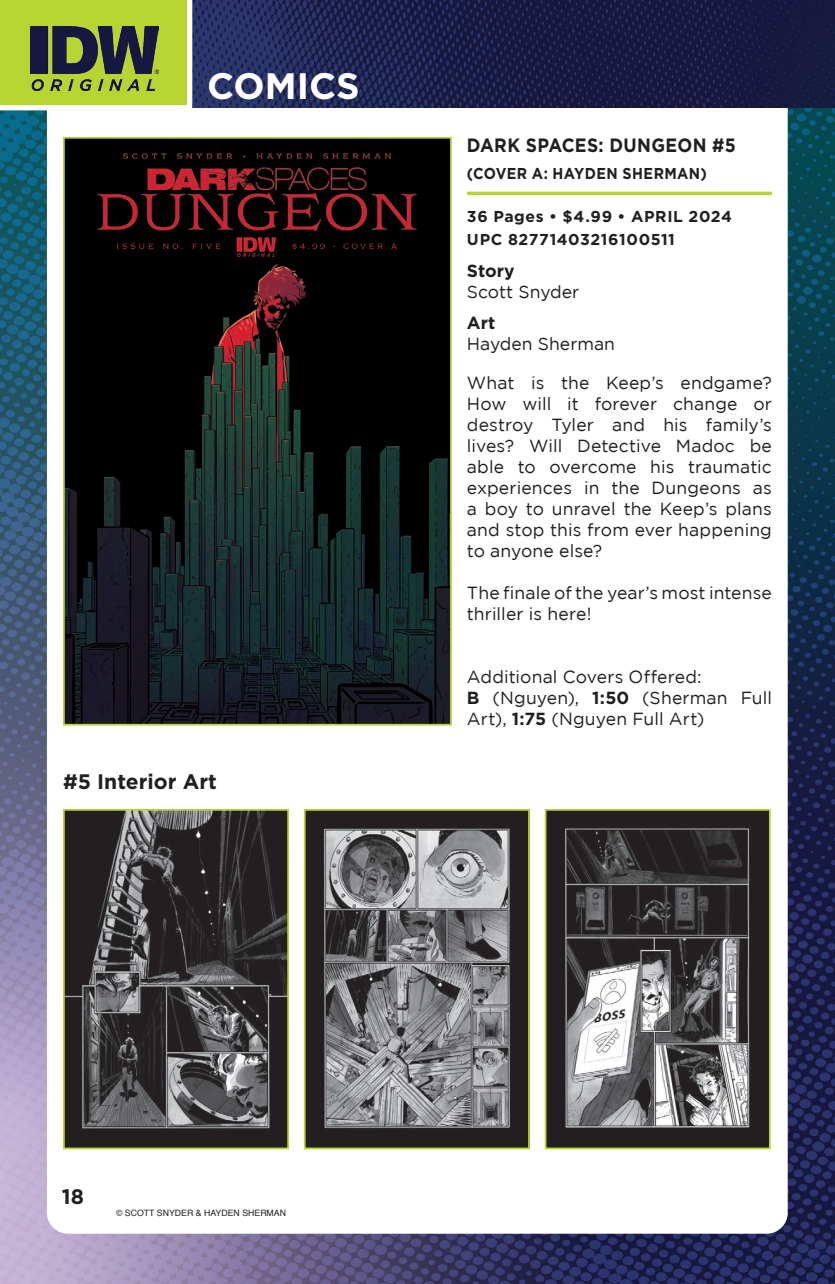
<style>
.page{position:relative;width:835px;height:1284px;background:#fff}
.page>*{position:absolute;margin:0;border:0;box-sizing:border-box;transform-origin:0 0}
.t1{font:700 36.75px "Gotham";color:#fff}
.t2{font:700 21px "Gotham";color:#231f20}
.t3{font:700 19.25px "Gotham";letter-spacing:.02em;color:#231f20;scale:.91 1}
.t4{font:17.5px/21px "Gotham";letter-spacing:.005em;color:#231f20}
.t5{font:700 17.5px "Gotham";color:#231f20}
.t6{font:700 15.75px "Gotham";letter-spacing:.035em;color:#231f20}
.t7{font:700 15.75px "Gotham";letter-spacing:.035em;color:#231f20;scale:.91 1}
.t8{font:8.75px "Helvetica";color:#231f20}
.s1{font-weight:700}
</style>
<div class="page">
<img style="left:0;top:108px;width:835px;height:1176px">
<div style="left:47px;top:58px;width:740px;height:1175px;background:#fff;border-radius:21px"></div>
<img style="left:192px;top:0;width:643px;height:108px">
<svg style="left:0;top:0;width:188px;height:110px;background:#bdd642"></svg>
<img style="left:66px;top:140px;width:383px;height:582px">
<div style="left:63px;top:137px;width:389px;height:588px;border:2px solid #b9d432"></div>
<hr style="left:467px;top:192px;width:305px;height:3px;background:#b9d432">
<img style="left:66px;top:812px;width:220px;height:334px">
<div style="left:63px;top:809px;width:226px;height:340px;border:2px solid #b9d432"></div>
<img style="left:307px;top:812px;width:220px;height:334px">
<div style="left:304px;top:809px;width:226px;height:340px;border:2px solid #b9d432"></div>
<img style="left:548px;top:812px;width:220px;height:334px">
<div style="left:545px;top:809px;width:226px;height:340px;border:2px solid #b9d432"></div>
<img style="left:30px;top:26px;width:129px;height:64px">
<p class="t1" style="left:207px;top:62px;width:154px">COMICS</p>
<p class="t2" style="left:63px;top:767px;width:155px">#5 Interior Art</p>
<p class="t3" style="left:467px;top:133px;width:297px">DARK SPACES: DUNGEON #5</p>
<p class="t7" style="left:467px;top:162px;width:265px">(COVER A: HAYDEN SHERMAN)</p>
<p class="t6" style="left:467px;top:206px;width:267px">36 Pages • $4.99 • APRIL 2024</p>
<p class="t6" style="left:467px;top:229px;width:209px">UPC 82771403216100511</p>
<p class="t5" style="left:467px;top:259px;width:49px">Story</p>
<p class="t4" style="left:467px;top:280px;width:114px">Scott Snyder</p>
<p class="t5" style="left:467px;top:311px;width:30px">Art</p>
<p class="t4" style="left:467px;top:333px;width:149px">Hayden Sherman</p>
<p class="t4" style="left:467px;top:372px;width:306px;text-align:justify">What is the Keep’s endgame?<br>How will it forever change or destroy Tyler and his family’s lives? Will Detective Madoc be able to overcome his traumatic experiences in the Dungeons as a boy to unravel the Keep’s plans and stop this from ever happening to anyone else?</p>
<p class="t4" style="left:467px;top:582px;width:306px">The finale of the year’s most intense thriller is here!</p>
<p class="t4" style="left:467px;top:666px;width:236px">Additional Covers Offered:</p>
<p class="t4" style="left:467px;top:687px;width:306px"><span class="s1">B</span> (Nguyen), <span class="s1">1:50</span> (Sherman Full<br>Art), <span class="s1">1:75</span> (Nguyen Full Art)</p>
<p class="t2" style="left:62px;top:1182px;width:24px">18</p>
<p class="t8" style="left:116px;top:1205px;width:171px">© SCOTT SNYDER &amp; HAYDEN SHERMAN</p>
</div>
